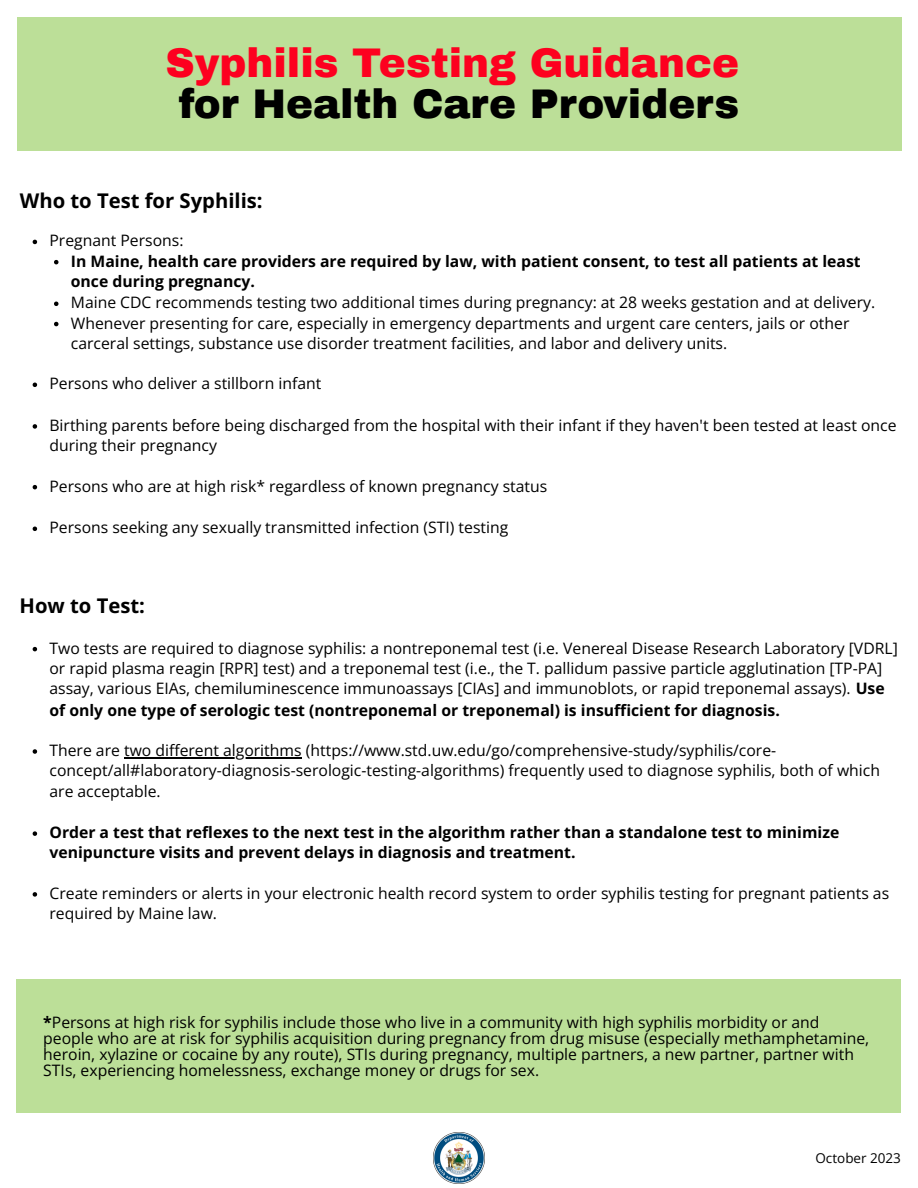
<style>
.page{position:relative;width:918px;height:1188px;background:#fff}
.page>*{position:absolute;margin:0;border:0;box-sizing:border-box;transform-origin:0 0}
.t1{font:900 40.5px "Archivo";color:#fd001f}
.t2{font:900 40.5px "Archivo";color:#000}
.t3{font:700 20.25px "Open Sans";color:#000}
.t4{font:15.75px/20.2px "Open Sans";color:#000}
.t5{font:700 15.75px/20.2px "Open Sans";color:#000}
.t6{font:13.5px "Open Sans";color:#000}
.s1{font-weight:700}
</style>
<div class="page">
<div style="left:17px;top:17px;width:884px;height:134px;background:#bcdf98"></div>
<svg style="left:33px;top:240px;width:4px;height:4px"></svg>
<svg style="left:54px;top:260px;width:4px;height:4px"></svg>
<svg style="left:54px;top:302px;width:4px;height:4px"></svg>
<svg style="left:54px;top:322px;width:4px;height:4px"></svg>
<svg style="left:33px;top:383px;width:4px;height:4px"></svg>
<svg style="left:33px;top:424px;width:4px;height:5px"></svg>
<svg style="left:33px;top:485px;width:4px;height:4px"></svg>
<svg style="left:33px;top:527px;width:4px;height:4px"></svg>
<svg style="left:33px;top:647px;width:4px;height:4px"></svg>
<svg style="left:33px;top:749px;width:4px;height:5px"></svg>
<hr style="left:124px;top:757px;width:178px;height:1px;background:#000">
<svg style="left:33px;top:831px;width:4px;height:5px"></svg>
<svg style="left:33px;top:892px;width:4px;height:5px"></svg>
<div style="left:17px;top:979px;width:884px;height:134px;background:#bcdf98"></div>
<img style="left:434px;top:1133px;width:50px;height:51px">
<p class="t1" style="left:165px;top:42px;width:575px">Syphilis Testing Guidance</p>
<p class="t2" style="left:179px;top:82px;width:562px">for Health Care Providers</p>
<p class="t3" style="left:20px;top:186px;width:244px">Who to Test for Syphilis:</p>
<p class="t4" style="left:50px;top:230px;width:135px">Pregnant Persons:</p>
<p class="t5" style="left:71px;top:250px;width:791px">In Maine, health care providers are required by law, with patient consent, to test all patients at least once during pregnancy.</p>
<p class="t4" style="left:71px;top:292px;width:806px">Maine CDC recommends testing two additional times during pregnancy: at 28 weeks gestation and at delivery.</p>
<p class="t4" style="left:71px;top:312px;width:780px">Whenever presenting for care, especially in emergency departments and urgent care centers, jails or other carceral settings, substance use disorder treatment facilities, and labor and delivery units.</p>
<p class="t4" style="left:50px;top:373px;width:273px">Persons who deliver a stillborn infant</p>
<p class="t4" style="left:50px;top:415px;width:849px">Birthing parents before being discharged from the hospital with their infant if they haven't been tested at least once during their pregnancy</p>
<p class="t4" style="left:50px;top:475px;width:499px">Persons who are at high risk* regardless of known pregnancy status</p>
<p class="t4" style="left:50px;top:517px;width:460px">Persons seeking any sexually transmitted infection (STI) testing</p>
<p class="t3" style="left:20px;top:591px;width:127px">How to Test:</p>
<p class="t4" style="left:50px;top:637px;width:850px;line-height:20.6px">Two tests are required to diagnose syphilis: a nontreponemal test (i.e. Venereal Disease Research Laboratory [VDRL] or rapid plasma reagin [RPR] test) and a treponemal test (i.e., the T. pallidum passive particle agglutination [TP-PA] assay, various EIAs, chemiluminescence immunoassays [CIAs] and immunoblots, or rapid treponemal assays). <span class="s1">Use of only one type of serologic test (nontreponemal or treponemal) is insufficient for diagnosis.</span></p>
<p class="t4" style="left:50px;top:740px;width:832px">There are two different algorithms (https://www.std.uw.edu/go/comprehensive-study/syphilis/core&shy;concept/all#laboratory-diagnosis-serologic-testing-algorithms) frequently used to diagnose syphilis, both of which are acceptable.</p>
<p class="t5" style="left:50px;top:822px;width:791px">Order a test that reflexes to the next test in the algorithm rather than a standalone test to minimize venipuncture visits and prevent delays in diagnosis and treatment.</p>
<p class="t4" style="left:50px;top:883px;width:841px">Create reminders or alerts in your electronic health record system to order syphilis testing for pregnant patients as required by Maine law.</p>
<p class="t4" style="left:43px;top:1014px;width:828px;line-height:15.8px"><span class="s1">*</span>Persons at high risk for syphilis include those who live in a community with high syphilis morbidity or and people who are at risk for syphilis acquisition during pregnancy from drug misuse (especially methamphetamine, heroin, xylazine or cocaine by any route), STIs during pregnancy, multiple partners, a new partner, partner with STIs, experiencing homelessness, exchange money or drugs for sex.</p>
<p class="t6" style="left:815px;top:1148px;width:87px">October 2023</p>
</div>
